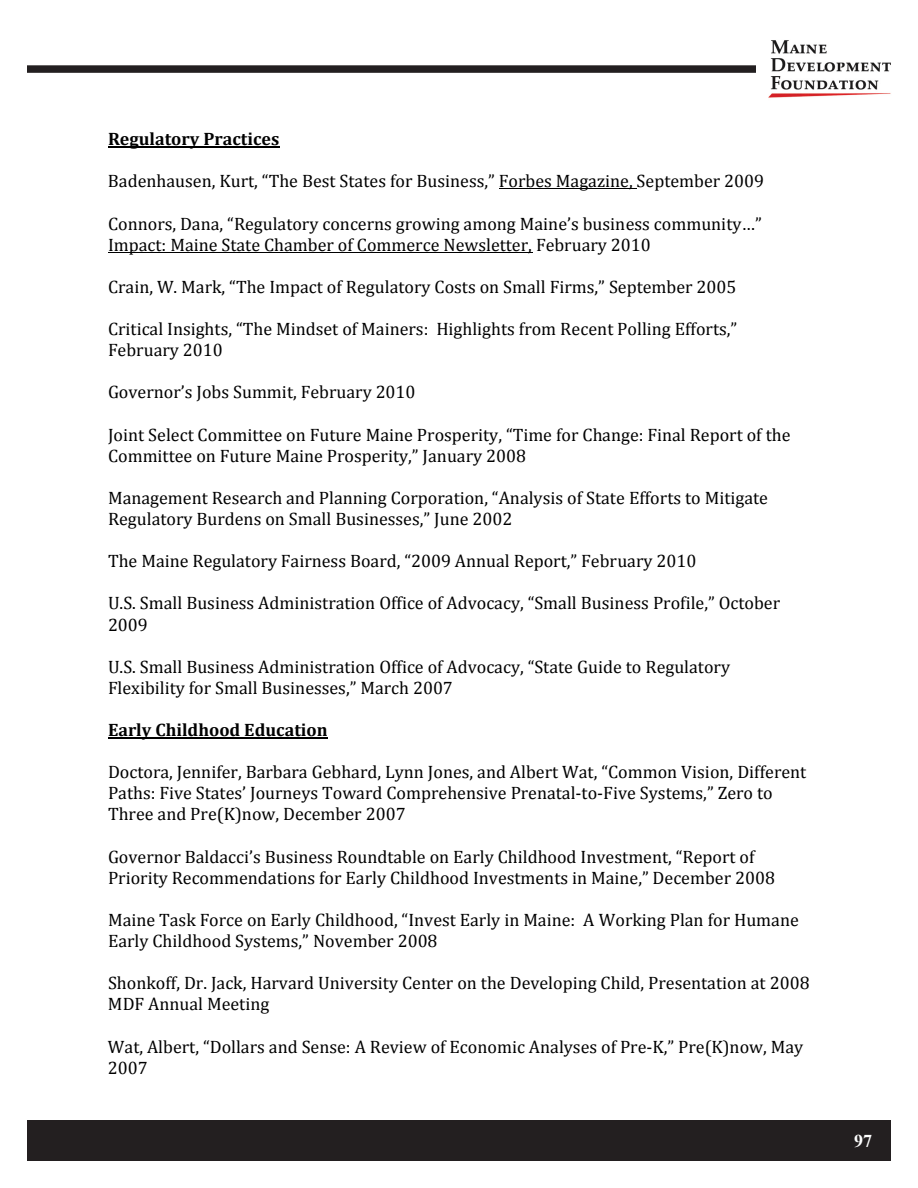
<style>
.page{position:relative;width:918px;height:1188px;background:#fff}
.page>*{position:absolute;margin:0;border:0;box-sizing:border-box;transform-origin:0 0}
.t1{font:18px/21.1px "Cambria";color:#000}
.t2{font:700 18px "Cambria";color:#000}
.t3{font:700 18px "Times New Roman";color:#fff}
</style>
<div class="page">
<img style="left:769px;top:40px;width:122px;height:58px">
<div style="left:27px;top:1120px;width:864px;height:41px;background:#231f20"></div>
<div style="left:27px;top:65px;width:729px;height:8px;background:#231f20"></div>
<hr style="left:108px;top:146px;width:171px;height:1px;background:#000">
<hr style="left:499px;top:188px;width:138px;height:1px;background:#000">
<hr style="left:108px;top:252px;width:424px;height:1px;background:#000">
<hr style="left:108px;top:737px;width:220px;height:1px;background:#000">
<p class="t2" style="left:108px;top:128px;width:173px">Regulatory Practices</p>
<p class="t1" style="left:108px;top:171px;width:658px">Badenhausen, Kurt, “The Best States for Business,” Forbes Magazine, September 2009</p>
<p class="t1" style="left:108px;top:213px;width:655px">Connors, Dana, “Regulatory concerns growing among Maine’s business community…”<br>Impact: Maine State Chamber of Commerce Newsletter, February 2010</p>
<p class="t1" style="left:108px;top:276px;width:630px">Crain, W. Mark, “The Impact of Regulatory Costs on Small Firms,” September 2005</p>
<p class="t1" style="left:108px;top:318px;width:631px">Critical Insights, “The Mindset of Mainers: Highlights from Recent Polling Efforts,”<br>February 2010</p>
<p class="t1" style="left:108px;top:382px;width:309px">Governor’s Jobs Summit, February 2010</p>
<p class="t1" style="left:108px;top:424px;width:684px">Joint Select Committee on Future Maine Prosperity, “Time for Change: Final Report of the<br>Committee on Future Maine Prosperity,” January 2008</p>
<p class="t1" style="left:108px;top:487px;width:662px">Management Research and Planning Corporation, “Analysis of State Efforts to Mitigate<br>Regulatory Burdens on Small Businesses,” June 2002</p>
<p class="t1" style="left:108px;top:550px;width:590px">The Maine Regulatory Fairness Board, “2009 Annual Report,” February 2010</p>
<p class="t1" style="left:108px;top:593px;width:674px">U.S. Small Business Administration Office of Advocacy, “Small Business Profile,” October<br>2009</p>
<p class="t1" style="left:108px;top:656px;width:624px">U.S. Small Business Administration Office of Advocacy, “State Guide to Regulatory<br>Flexibility for Small Businesses,” March 2007</p>
<p class="t2" style="left:108px;top:719px;width:221px">Early Childhood Education</p>
<p class="t1" style="left:108px;top:761px;width:700px">Doctora, Jennifer, Barbara Gebhard, Lynn Jones, and Albert Wat, “Common Vision, Different<br>Paths: Five States’ Journeys Toward Comprehensive Prenatal-to-Five Systems,” Zero to<br>Three and Pre(K)now, December 2007</p>
<p class="t1" style="left:108px;top:846px;width:668px">Governor Baldacci’s Business Roundtable on Early Childhood Investment, “Report of<br>Priority Recommendations for Early Childhood Investments in Maine,” December 2008</p>
<p class="t1" style="left:108px;top:909px;width:692px">Maine Task Force on Early Childhood, “Invest Early in Maine: A Working Plan for Humane<br>Early Childhood Systems,” November 2008</p>
<p class="t1" style="left:108px;top:973px;width:703px">Shonkoff, Dr. Jack, Harvard University Center on the Developing Child, Presentation at 2008<br>MDF Annual Meeting</p>
<p class="t1" style="left:108px;top:1036px;width:697px">Wat, Albert, “Dollars and Sense: A Review of Economic Analyses of Pre-K,” Pre(K)now, May<br>2007</p>
<p class="t3" style="left:854px;top:1129px;width:19px">97</p>
</div>
